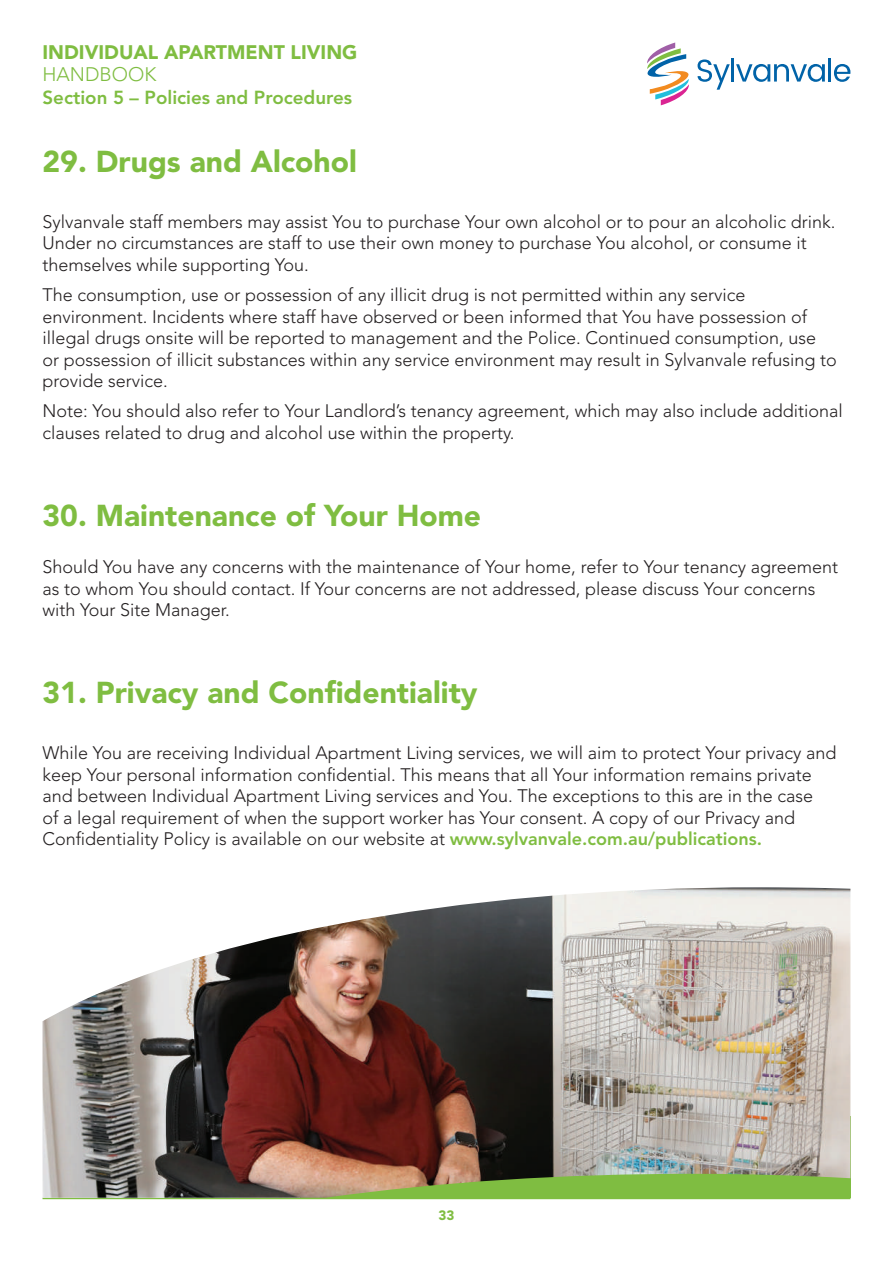
<style>
.page{position:relative;width:893px;height:1263px;background:#fff}
.page>*{position:absolute;margin:0;border:0;box-sizing:border-box;transform-origin:0 0}
.t1{font:900 30px "Avenir LT Std";color:#7fbd41}
.t2{font:900 19.5px "Avenir LT Std";color:#7fbd41}
.t3{font:300 19.5px "Avenir LT Std";color:#7fbd41}
.t4{font:800 18.75px "Avenir LT Std";color:#7fbd41}
.t5{font:300 18px/21.6px "Avenir LT Std";color:#231f20}
.t6{font:900 13.5px "Avenir LT Std";color:#7fbd41}
.s1{font-weight:800;color:#7fbd41}
</style>
<div class="page">
<svg style="left:698px;top:59px;width:32px;height:31px"></svg>
<hr style="left:731px;top:58px;width:3px;height:24px;background:#0163a8">
<svg style="left:736px;top:64px;width:89px;height:18px"></svg>
<hr style="left:828px;top:58px;width:3px;height:24px;background:#0163a8">
<svg style="left:834px;top:64px;width:16px;height:18px"></svg>
<svg style="left:647px;top:43px;width:42px;height:62px"></svg>
<hr style="left:43px;top:1198px;width:807px;height:1px;background:#7fbd41">
<img style="left:43px;top:887px;width:807px;height:311px">
<p class="t2" style="left:43px;top:40px;width:316px">INDIVIDUAL APARTMENT LIVING</p>
<p class="t3" style="left:43px;top:63px;width:115px">HANDBOOK</p>
<p class="t4" style="left:43px;top:86px;width:311px">Section 5 – Policies and Procedures</p>
<h1 class="t1" style="left:43px;top:143px;width:316px">29. Drugs and Alcohol</h1>
<p class="t5" style="left:43px;top:211px;width:794px">Sylvanvale staff members may assist You to purchase Your own alcohol or to pour an alcoholic drink.<br>Under no circumstances are staff to use their own money to purchase You alcohol, or consume it themselves while supporting You.</p>
<p class="t5" style="left:43px;top:284px;width:796px">The consumption, use or possession of any illicit drug is not permitted within any service environment. Incidents where staff have observed or been informed that You have possession of illegal drugs onsite will be reported to management and the Police. Continued consumption, use or possession of illicit substances within any service environment may result in Sylvanvale refusing to provide service.</p>
<p class="t5" style="left:43px;top:400px;width:802px">Note: You should also refer to Your Landlord’s tenancy agreement, which may also include additional clauses related to drug and alcohol use within the property.</p>
<h1 class="t1" style="left:43px;top:497px;width:440px">30. Maintenance of Your Home</h1>
<p class="t5" style="left:43px;top:556px;width:797px">Should You have any concerns with the maintenance of Your home, refer to Your tenancy agreement as to whom You should contact. If Your concerns are not addressed, please discuss Your concerns with Your Site Manager.</p>
<h1 class="t1" style="left:43px;top:674px;width:437px">31. Privacy and Confidentiality</h1>
<p class="t5" style="left:43px;top:742px;width:795px">While You are receiving Individual Apartment Living services, we will aim to protect Your privacy and keep Your personal information confidential. This means that all Your information remains private and between Individual Apartment Living services and You. The exceptions to this are in the case<br>of a legal requirement of when the support worker has Your consent. A copy of our Privacy and Confidentiality Policy is available on our website at <span class="s1">www.sylvanvale.com.au/publications.</span></p>
<p class="t6" style="left:438px;top:1207px;width:17px">33</p>
</div>
